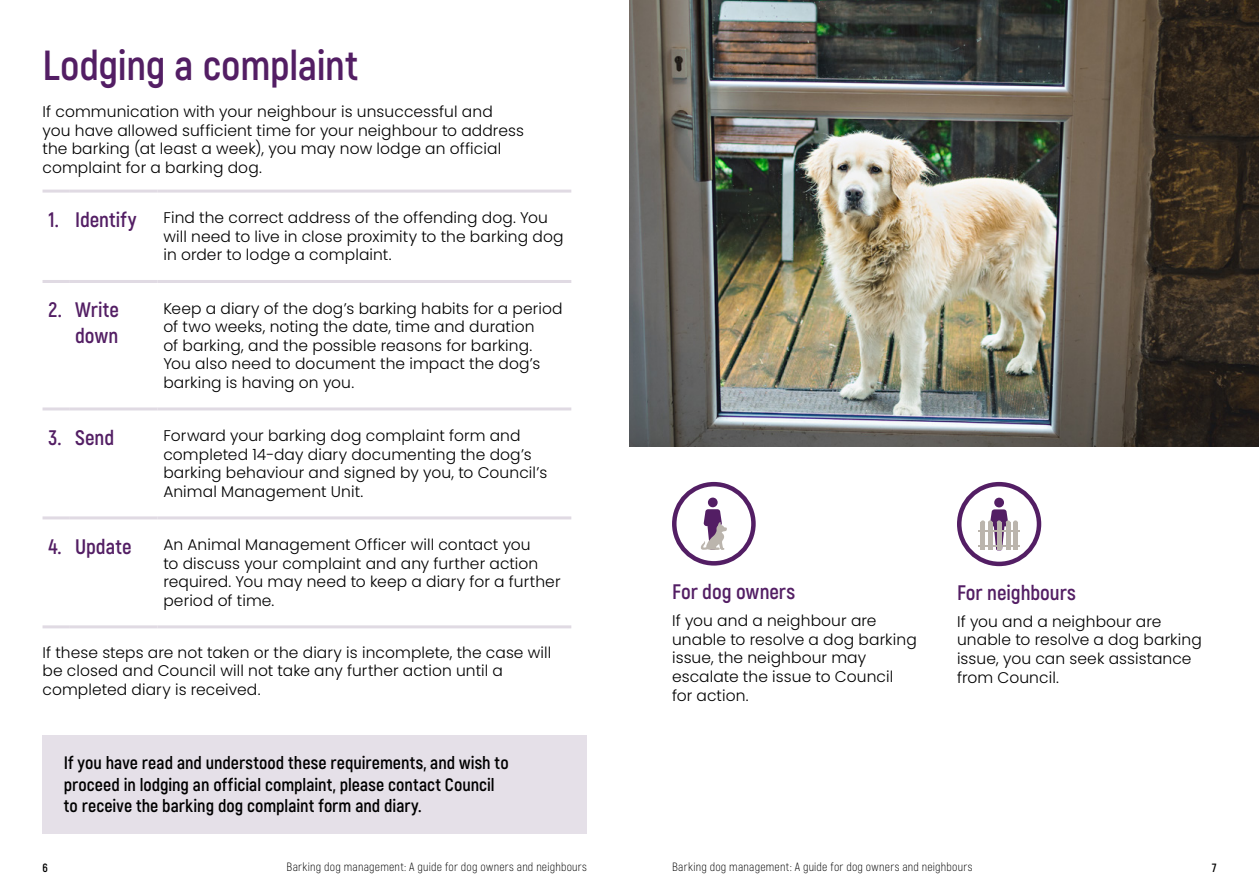
<style>
.page{position:relative;width:1259px;height:893px;background:#fff}
.page>*{position:absolute;margin:0;border:0;box-sizing:border-box;transform-origin:0 0}
.t1{font:700 42px "Akrobat";letter-spacing:-.01em;color:#531e64}
.t2{font:700 21px/25.2px "Akrobat";color:#531e64;text-align:right}
.t3{font:700 18px/21.6px "Akrobat";color:#000}
.t4{font:300 15.45px/18.6px "Poppins";letter-spacing:.005em;color:#000}
.t5{font:300 12px "Akrobat";letter-spacing:.015em;color:#000}
.t6{font:700 12px "Akrobat";color:#000}
</style>
<div class="page">
<div style="left:672px;top:482px;width:83px;height:84px;border:4px solid #531e64;border-radius:50%"></div>
<div style="left:708px;top:498px;width:9px;height:9px;background:#531e64;border-radius:50%"></div>
<svg style="left:701px;top:509px;width:26px;height:41px"></svg>
<div style="left:957px;top:482px;width:84px;height:84px;border:4px solid #531e64;border-radius:50%"></div>
<div style="left:994px;top:498px;width:10px;height:9px;background:#531e64;border-radius:50%"></div>
<hr style="left:978px;top:530px;width:42px;height:1px;background:#bbb5ad">
<hr style="left:978px;top:546px;width:42px;height:1px;background:#bbb5ad">
<svg style="left:980px;top:509px;width:37px;height:41px"></svg>
<img style="left:629px;top:0;width:630px;height:446px">
<div style="left:43px;top:735px;width:544px;height:98px;background:#e5e0e8"></div>
<hr style="left:43px;top:190px;width:26px;height:3px;background:#e0dae3">
<hr style="left:69px;top:190px;width:88px;height:3px;background:#e0dae3">
<hr style="left:157px;top:190px;width:414px;height:3px;background:#e0dae3">
<hr style="left:43px;top:280px;width:26px;height:3px;background:#e0dae3">
<hr style="left:69px;top:280px;width:88px;height:3px;background:#e0dae3">
<hr style="left:157px;top:280px;width:414px;height:3px;background:#e0dae3">
<hr style="left:43px;top:407px;width:26px;height:3px;background:#e0dae3">
<hr style="left:69px;top:407px;width:88px;height:3px;background:#e0dae3">
<hr style="left:157px;top:407px;width:414px;height:3px;background:#e0dae3">
<hr style="left:43px;top:516px;width:26px;height:3px;background:#e0dae3">
<hr style="left:69px;top:516px;width:88px;height:3px;background:#e0dae3">
<hr style="left:157px;top:516px;width:414px;height:3px;background:#e0dae3">
<hr style="left:43px;top:625px;width:26px;height:3px;background:#e0dae3">
<hr style="left:69px;top:625px;width:88px;height:3px;background:#e0dae3">
<hr style="left:157px;top:625px;width:414px;height:3px;background:#e0dae3">
<h1 class="t1" style="left:43px;top:40px;width:317px">Lodging a complaint</h1>
<p class="t4" style="left:43px;top:102px;width:483px">If communication with your neighbour is unsuccessful and you have allowed sufficient time for your neighbour to address the barking (at least a week), you may now lodge an official complaint for a barking dog.</p>
<h2 class="t2" style="left:49px;top:207px;width:89px">1. Identify</h2>
<p class="t4" style="left:163px;top:208px;width:402px">Find the correct address of the offending dog. You will need to live in close proximity to the barking dog in order to lodge a complaint.</p>
<h2 class="t2" style="left:49px;top:297px;width:72px">2. Write down</h2>
<p class="t4" style="left:163px;top:299px;width:401px">Keep a diary of the dog’s barking habits for a period of two weeks, noting the date, time and duration<br>of barking, and the possible reasons for barking.<br>You also need to document the impact the dog’s barking is having on you.</p>
<h2 class="t2" style="left:49px;top:425px;width:67px">3. Send</h2>
<p class="t4" style="left:163px;top:426px;width:385px">Forward your barking dog complaint form and completed 14-day diary documenting the dog’s barking behaviour and signed by you, to Council’s Animal Management Unit.</p>
<h2 class="t2" style="left:49px;top:534px;width:85px">4. Update</h2>
<p class="t4" style="left:163px;top:535px;width:399px">An Animal Management Officer will contact you<br>to discuss your complaint and any further action required. You may need to keep a diary for a further period of time.</p>
<p class="t4" style="left:43px;top:643px;width:510px">If these steps are not taken or the diary is incomplete, the case will be closed and Council will not take any further action until a completed diary is received.</p>
<p class="t3" style="left:64px;top:752px;width:446px">If you have read and understood these requirements, and wish to proceed in lodging an official complaint, please contact Council to receive the barking dog complaint form and diary.</p>
<h2 class="t2" style="left:672px;top:579px;width:125px">For dog owners</h2>
<p class="t4" style="left:672px;top:612px;width:246px">If you and a neighbour are unable to resolve a dog barking issue, the neighbour may escalate the issue to Council for action.</p>
<h2 class="t2" style="left:957px;top:580px;width:121px">For neighbours</h2>
<p class="t4" style="left:957px;top:612px;width:246px">If you and a neighbour are unable to resolve a dog barking issue, you can seek assistance from Council.</p>
<p class="t6" style="left:43px;top:860px;width:7px">6</p>
<p class="t5" style="left:286px;top:860px;width:302px">Barking dog management: A guide for dog owners and neighbours</p>
<p class="t5" style="left:672px;top:860px;width:302px">Barking dog management: A guide for dog owners and neighbours</p>
<p class="t6" style="left:1212px;top:860px;width:6px">7</p>
</div>
